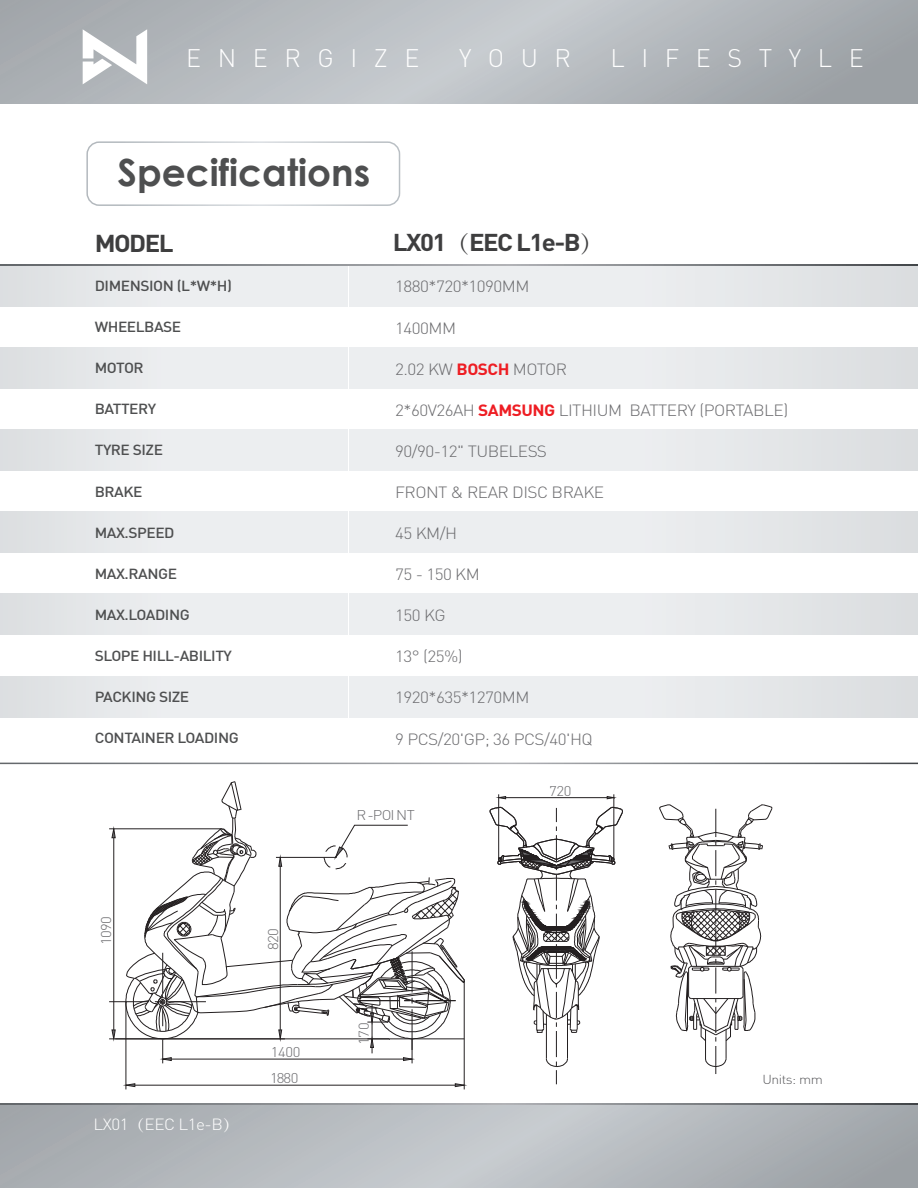
<style>
.page{position:relative;width:918px;height:1188px;background:#fff}
.page>*{position:absolute;margin:0;border:0;box-sizing:border-box;transform-origin:0 0}
.t1{font:700 37.5px "Century Gothic";color:#4e4f50}
.t2{font:300 25.05px "DIN";letter-spacing:.66em;color:#fff}
.t3{font:700 24.15px "DIN";letter-spacing:-.06em;color:#3e3e3f;scale:1.07 1}
.t4{font:300 16.05px "DIN";letter-spacing:-.03em;color:#6b6b6e;scale:1.07 1}
.t5{font:300 16.05px "DIN";letter-spacing:-.03em;color:#fff;scale:1.07 1}
.t6{font:500 14.55px "DIN";letter-spacing:-.03em;color:#4e4f50;scale:1.07 1}
.t7{font:300 13.95px "DIN";letter-spacing:-.03em;color:#6b6b6e;scale:1.07 1}
.t8{font:300 12.9px "DIN";letter-spacing:-.03em;color:#5a5a5d;scale:1.07 1}
.s1{font-family:"Adobe Song Std";font-weight:300}
.s2{font-family:"Adobe Song Std"}
.s3{font-weight:700;color:#ee1d23}
</style>
<div class="page">
<svg style="left:0;top:1105px;width:918px;height:83px;background:#b3b7bc"></svg>
<svg style="left:0;top:0;width:918px;height:104px;background:#b3b7bc"></svg>
<svg style="left:83px;top:29px;width:64px;height:55px"></svg>
<div style="left:86px;top:141px;width:314px;height:65px;border:2px solid #fff;border-radius:12px"></div>
<svg style="left:0;top:1104px;width:918px;height:1px"></svg>
<svg style="left:0;top:1103px;width:918px;height:1px"></svg>
<div style="left:0;top:265px;width:347px;height:41px;background:linear-gradient(to right,#e0e3e5,#f0f2f4)"></div>
<div style="left:350px;top:265px;width:568px;height:41px;background:linear-gradient(to right,#f1f2f4,#dfe1e3)"></div>
<div style="left:0;top:347px;width:347px;height:41px;background:linear-gradient(to right,#e0e3e5,#f0f2f4)"></div>
<div style="left:350px;top:347px;width:568px;height:41px;background:linear-gradient(to right,#f1f2f4,#dfe1e3)"></div>
<div style="left:0;top:429px;width:347px;height:42px;background:linear-gradient(to right,#e0e3e5,#f0f2f4)"></div>
<div style="left:350px;top:429px;width:568px;height:42px;background:linear-gradient(to right,#f1f2f4,#dfe1e3)"></div>
<div style="left:0;top:512px;width:347px;height:41px;background:linear-gradient(to right,#e0e3e5,#f0f2f4)"></div>
<div style="left:350px;top:512px;width:568px;height:41px;background:linear-gradient(to right,#f1f2f4,#dfe1e3)"></div>
<div style="left:0;top:594px;width:347px;height:41px;background:linear-gradient(to right,#e0e3e5,#f0f2f4)"></div>
<div style="left:350px;top:594px;width:568px;height:41px;background:linear-gradient(to right,#f1f2f4,#dfe1e3)"></div>
<div style="left:0;top:676px;width:347px;height:41px;background:linear-gradient(to right,#e0e3e5,#f0f2f4)"></div>
<div style="left:350px;top:676px;width:568px;height:41px;background:linear-gradient(to right,#f1f2f4,#dfe1e3)"></div>
<svg style="left:0;top:763px;width:918px;height:1px"></svg>
<svg style="left:0;top:264px;width:918px;height:2px;background:#828588"></svg>
<hr style="left:498px;top:794px;width:1px;height:66px;background:#231f20">
<hr style="left:614px;top:794px;width:1px;height:66px;background:#231f20">
<hr style="left:506px;top:797px;width:101px;height:1px;background:#231f20">
<svg style="left:496px;top:796px;width:10px;height:3px"></svg>
<svg style="left:607px;top:796px;width:9px;height:3px"></svg>
<svg style="left:490px;top:807px;width:133px;height:277px"></svg>
<svg style="left:659px;top:804px;width:113px;height:270px"></svg>
<hr style="left:109px;top:1039px;width:54px;height:1px;background:#231f20">
<hr style="left:109px;top:829px;width:113px;height:1px;background:#231f20">
<hr style="left:114px;top:838px;width:1px;height:192px;background:#231f20">
<svg style="left:112px;top:1030px;width:4px;height:11px"></svg>
<svg style="left:112px;top:827px;width:4px;height:11px"></svg>
<hr style="left:126px;top:1002px;width:1px;height:87px;background:#231f20">
<hr style="left:464px;top:981px;width:1px;height:108px;background:#231f20">
<hr style="left:135px;top:1085px;width:320px;height:1px;background:#231f20">
<svg style="left:124px;top:1083px;width:11px;height:4px"></svg>
<svg style="left:455px;top:1083px;width:11px;height:4px"></svg>
<hr style="left:115px;top:1039px;width:349px;height:1px;background:#231f20">
<hr style="left:109px;top:1001px;width:40px;height:1px;background:#231f20">
<svg style="left:126px;top:781px;width:339px;height:282px"></svg>
<h2 class="t2" style="left:186px;top:43px;width:235px">ENERGIZE</h2>
<h2 class="t2" style="left:459px;top:43px;width:113px">YOUR</h2>
<h2 class="t2" style="left:611px;top:43px;width:255px">LIFESTYLE</h2>
<h1 class="t1" style="left:118px;top:144px;width:254px">Specifications</h1>
<h3 class="t3" style="left:95px;top:227px;width:75px">MODEL</h3>
<h3 class="t3" style="left:393px;top:227px;width:200px">LX01<span class="s1">（</span>EEC L1e-B<span class="s1">）</span></h3>
<p class="t6" style="left:95px;top:277px;width:130px">DIMENSION (L*W*H)</p>
<p class="t6" style="left:95px;top:318px;width:82px">WHEELBASE</p>
<p class="t6" style="left:95px;top:359px;width:47px">MOTOR</p>
<p class="t6" style="left:95px;top:400px;width:59px">BATTERY</p>
<p class="t6" style="left:95px;top:441px;width:65px">TYRE SIZE</p>
<p class="t6" style="left:95px;top:482px;width:46px">BRAKE</p>
<p class="t6" style="left:95px;top:523px;width:76px">MAX.SPEED</p>
<p class="t6" style="left:95px;top:564px;width:78px">MAX.RANGE</p>
<p class="t6" style="left:95px;top:605px;width:90px">MAX.LOADING</p>
<p class="t6" style="left:95px;top:646px;width:130px">SLOPE HILL-ABILITY</p>
<p class="t6" style="left:95px;top:688px;width:90px">PACKING SIZE</p>
<p class="t6" style="left:95px;top:729px;width:136px">CONTAINER LOADING</p>
<p class="t7" style="left:98px;top:945px;width:29px;rotate:-90deg">1090</p>
<p class="t5" style="left:94px;top:1115px;width:138px">LX01<span class="s2">（</span>EEC L1e-B<span class="s2">）</span></p>
<p class="t7" style="left:264px;top:950px;width:22px;rotate:-90deg">820</p>
<p class="t7" style="left:271px;top:1043px;width:29px">1400</p>
<p class="t7" style="left:270px;top:1069px;width:28px">1880</p>
<p class="t4" style="left:395px;top:277px;width:127px">1880*720*1090MM</p>
<p class="t4" style="left:395px;top:318px;width:59px">1400MM</p>
<p class="t4" style="left:395px;top:359px;width:162px">2.02 KW <span class="s3">BOSCH</span> MOTOR</p>
<p class="t4" style="left:395px;top:400px;width:369px">2*60V26AH <span class="s3">SAMSUNG</span> LITHIUM BATTERY (PORTABLE)</p>
<p class="t4" style="left:395px;top:441px;width:144px">90/90-12" TUBELESS</p>
<p class="t4" style="left:395px;top:482px;width:197px">FRONT &amp; REAR DISC BRAKE</p>
<p class="t4" style="left:395px;top:523px;width:60px">45 KM/H</p>
<p class="t4" style="left:395px;top:565px;width:81px">75 - 150 KM</p>
<p class="t4" style="left:395px;top:606px;width:49px">150 KG</p>
<p class="t4" style="left:395px;top:647px;width:65px">13° (25%)</p>
<p class="t4" style="left:395px;top:688px;width:127px">1920*635*1270MM</p>
<p class="t4" style="left:395px;top:729px;width:186px">9 PCS/20'GP; 36 PCS/40'HQ</p>
<p class="t7" style="left:549px;top:782px;width:22px">720</p>
<p class="t7" style="left:356px;top:806px;width:56px">R-POINT</p>
<p class="t7" style="left:355px;top:1045px;width:22px;rotate:-90deg">170</p>
<p class="t8" style="left:762px;top:1071px;width:58px">Units: mm</p>
</div>
